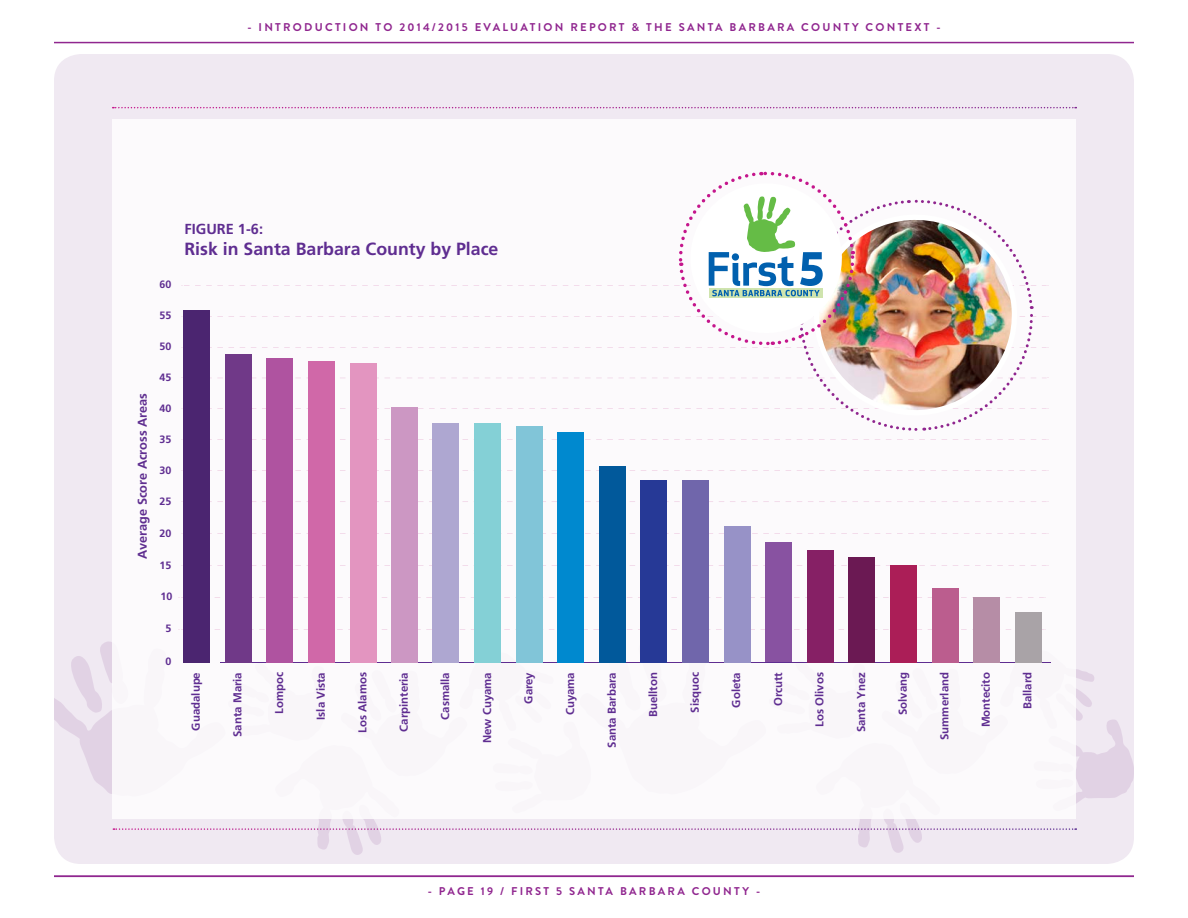
<style>
.page{position:relative;width:1188px;height:918px;background:#fff}
.page>*{position:absolute;margin:0;border:0;box-sizing:border-box;transform-origin:0 0}
.t1{font:700 17.7px "Frutiger LT Std";color:#5f2d91}
.t2{font:700 14.55px "Frutiger LT Std";color:#5f2d91}
.t3{font:700 12.75px "Frutiger LT Std";color:#5f2e90}
.t4{font:700 11.4px "Frutiger LT Std";color:#5f2d91}
.t5{font:700 11.25px "Brandon Grotesque";letter-spacing:.2em;color:#90268f}
.t6{font:700 10.65px "Frutiger LT Std";color:#5f2d91}
</style>
<div class="page">
<div style="left:54px;top:54px;width:1080px;height:810px;background:#f0e9f2;border-radius:27px"></div>
<hr style="left:54px;top:42px;width:1080px;height:1px;background:#90268f">
<svg style="left:317px;top:819px;width:64px;height:36px"></svg>
<svg style="left:54px;top:641px;width:58px;height:153px"></svg>
<svg style="left:1076px;top:669px;width:58px;height:134px"></svg>
<svg style="left:858px;top:819px;width:64px;height:34px"></svg>
<div style="left:112px;top:119px;width:964px;height:700px;background:#fff"></div>
<svg style="left:113px;top:107px;width:960px;height:1px"></svg>
<svg style="left:113px;top:828px;width:960px;height:2px"></svg>
<hr style="left:54px;top:876px;width:1080px;height:1px;background:#90268f">
<svg style="left:975px;top:565px;width:39px;height:1px"></svg>
<svg style="left:919px;top:565px;width:17px;height:1px"></svg>
<svg style="left:262px;top:565px;width:46px;height:1px"></svg>
<svg style="left:975px;top:533px;width:39px;height:1px"></svg>
<svg style="left:897px;top:533px;width:39px;height:1px"></svg>
<svg style="left:819px;top:533px;width:39px;height:1px"></svg>
<svg style="left:750px;top:533px;width:30px;height:1px"></svg>
<svg style="left:262px;top:533px;width:46px;height:1px"></svg>
<svg style="left:975px;top:439px;width:39px;height:1px"></svg>
<svg style="left:897px;top:439px;width:39px;height:1px"></svg>
<svg style="left:819px;top:439px;width:39px;height:1px"></svg>
<svg style="left:741px;top:439px;width:39px;height:1px"></svg>
<svg style="left:663px;top:439px;width:39px;height:1px"></svg>
<svg style="left:585px;top:439px;width:39px;height:1px"></svg>
<svg style="left:262px;top:439px;width:46px;height:1px"></svg>
<svg style="left:585px;top:378px;width:39px;height:1px"></svg>
<svg style="left:507px;top:378px;width:39px;height:1px"></svg>
<svg style="left:429px;top:378px;width:39px;height:1px"></svg>
<svg style="left:262px;top:378px;width:46px;height:1px"></svg>
<svg style="left:585px;top:347px;width:39px;height:1px"></svg>
<svg style="left:507px;top:347px;width:39px;height:1px"></svg>
<svg style="left:429px;top:347px;width:39px;height:1px"></svg>
<svg style="left:351px;top:347px;width:39px;height:1px"></svg>
<svg style="left:262px;top:347px;width:50px;height:1px"></svg>
<svg style="left:585px;top:316px;width:39px;height:1px"></svg>
<svg style="left:507px;top:316px;width:39px;height:1px"></svg>
<svg style="left:429px;top:316px;width:39px;height:1px"></svg>
<svg style="left:351px;top:316px;width:39px;height:1px"></svg>
<svg style="left:262px;top:316px;width:50px;height:1px"></svg>
<svg style="left:585px;top:285px;width:39px;height:1px"></svg>
<svg style="left:507px;top:285px;width:39px;height:1px"></svg>
<svg style="left:429px;top:285px;width:39px;height:1px"></svg>
<svg style="left:351px;top:285px;width:39px;height:1px"></svg>
<svg style="left:262px;top:285px;width:50px;height:1px"></svg>
<svg style="left:184px;top:285px;width:39px;height:1px"></svg>
<hr style="left:220px;top:662px;width:831px;height:1px;background:#5f2d91">
<div style="left:183px;top:310px;width:27px;height:352px;background:#4b2570"></div>
<div style="left:225px;top:354px;width:27px;height:308px;background:#703988"></div>
<div style="left:267px;top:358px;width:26px;height:304px;background:#af53a0"></div>
<div style="left:308px;top:361px;width:27px;height:301px;background:#d068a8"></div>
<div style="left:350px;top:363px;width:26px;height:299px;background:#e395c0"></div>
<div style="left:391px;top:407px;width:27px;height:255px;background:#cc97c3"></div>
<div style="left:474px;top:423px;width:27px;height:239px;background:#84d0d6"></div>
<div style="left:433px;top:423px;width:26px;height:239px;background:#aea7d1"></div>
<div style="left:516px;top:426px;width:27px;height:236px;background:#81c5d8"></div>
<div style="left:558px;top:432px;width:26px;height:230px;background:#0089cf"></div>
<div style="left:599px;top:466px;width:27px;height:196px;background:#01599b"></div>
<div style="left:641px;top:480px;width:26px;height:182px;background:#263996"></div>
<div style="left:682px;top:480px;width:27px;height:182px;background:#7066ab"></div>
<div style="left:724px;top:526px;width:26px;height:136px;background:#9792c7"></div>
<div style="left:765px;top:543px;width:27px;height:119px;background:#8852a1"></div>
<div style="left:807px;top:550px;width:27px;height:112px;background:#862065"></div>
<div style="left:849px;top:557px;width:26px;height:105px;background:#6b1953"></div>
<div style="left:890px;top:565px;width:27px;height:97px;background:#ab1e57"></div>
<div style="left:932px;top:588px;width:26px;height:74px;background:#bb5d8e"></div>
<div style="left:973px;top:597px;width:27px;height:65px;background:#b68da6"></div>
<div style="left:1015px;top:612px;width:26px;height:50px;background:#a9a3a7"></div>
<img style="left:663px;top:171px;width:371px;height:260px">
<p class="t5" style="left:247px;top:19px;width:695px">- INTRODUCTION TO 2014/2015 EVALUATION REPORT &amp; THE SANTA BARBARA COUNTY CONTEXT -</p>
<p class="t3" style="left:135px;top:559px;width:167px;rotate:-90deg">Average Score Across Areas</p>
<p class="t6" style="left:159px;top:278px;width:13px">60</p>
<p class="t6" style="left:159px;top:309px;width:13px">55</p>
<p class="t6" style="left:159px;top:340px;width:13px">50</p>
<p class="t6" style="left:159px;top:371px;width:13px">45</p>
<p class="t6" style="left:159px;top:402px;width:13px">40</p>
<p class="t6" style="left:159px;top:433px;width:13px">35</p>
<p class="t6" style="left:159px;top:464px;width:13px">30</p>
<p class="t6" style="left:159px;top:495px;width:13px">25</p>
<p class="t6" style="left:159px;top:527px;width:13px">20</p>
<p class="t6" style="left:159px;top:559px;width:13px">15</p>
<p class="t6" style="left:161px;top:590px;width:13px">10</p>
<p class="t6" style="left:166px;top:622px;width:7px">5</p>
<p class="t6" style="left:166px;top:655px;width:7px">0</p>
<p class="t2" style="left:184px;top:220px;width:80px">FIGURE 1-6:</p>
<h1 class="t1" style="left:184px;top:239px;width:315px">Risk in Santa Barbara County by Place</h1>
<p class="t4" style="left:189px;top:731px;width:60px;rotate:-90deg">Guadalupe</p>
<p class="t4" style="left:231px;top:737px;width:66px;rotate:-90deg">Santa Maria</p>
<p class="t4" style="left:273px;top:714px;width:43px;rotate:-90deg">Lompoc</p>
<p class="t4" style="left:314px;top:720px;width:49px;rotate:-90deg">Isla Vista</p>
<p class="t4" style="left:356px;top:733px;width:62px;rotate:-90deg">Los Alamos</p>
<p class="t4" style="left:397px;top:732px;width:61px;rotate:-90deg">Carpinteria</p>
<p class="t4" style="left:480px;top:743px;width:73px;rotate:-90deg">New Cuyama</p>
<p class="t4" style="left:522px;top:704px;width:33px;rotate:-90deg">Garey</p>
<p class="t4" style="left:564px;top:715px;width:45px;rotate:-90deg">Cuyama</p>
<p class="t4" style="left:605px;top:748px;width:77px;rotate:-90deg">Santa Barbara</p>
<p class="t4" style="left:647px;top:717px;width:47px;rotate:-90deg">Buellton</p>
<p class="t4" style="left:688px;top:713px;width:42px;rotate:-90deg">Sisquoc</p>
<p class="t4" style="left:730px;top:708px;width:37px;rotate:-90deg">Goleta</p>
<p class="t4" style="left:771px;top:706px;width:36px;rotate:-90deg">Orcutt</p>
<p class="t4" style="left:813px;top:727px;width:56px;rotate:-90deg">Los Olivos</p>
<p class="t4" style="left:855px;top:732px;width:62px;rotate:-90deg">Santa Ynez</p>
<p class="t4" style="left:896px;top:715px;width:45px;rotate:-90deg">Solvang</p>
<p class="t4" style="left:938px;top:740px;width:69px;rotate:-90deg">Summerland</p>
<p class="t4" style="left:979px;top:727px;width:57px;rotate:-90deg">Montecito</p>
<p class="t4" style="left:1021px;top:709px;width:39px;rotate:-90deg">Ballard</p>
<p class="t4" style="left:438px;top:720px;width:49px;rotate:-90deg">Casmalla</p>
<p class="t5" style="left:428px;top:883px;width:334px">- PAGE 19 / FIRST 5 SANTA BARBARA COUNTY -</p>
</div>
